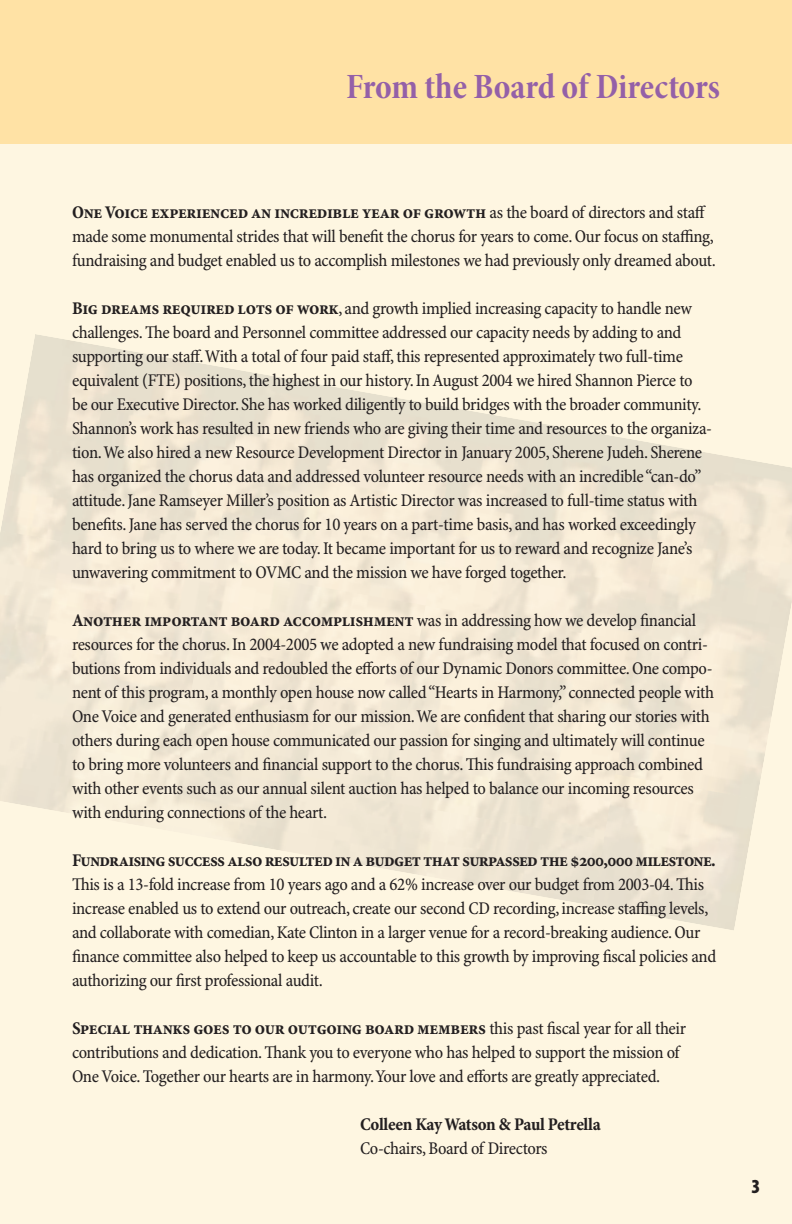
<style>
.page{position:relative;width:792px;height:1224px;background:#fef6e1}
.page>*{position:absolute;margin:0;border:0;box-sizing:border-box;transform-origin:0 0}
.t1{font:36px "Minion Pro Bold Cn Subh";letter-spacing:-.005em;color:#9460a8}
.t2{font:900 condensed 20px "Myriad Pro";color:#231f20}
.t3{font:18px/24px "Minion Pro Cn Capt";letter-spacing:-.025em;color:#231f20}
.t4{font:18px "Minion Pro Bold Cn Capt";letter-spacing:-.025em;color:#231f20}
.s1{font-family:"Minion Pro Cn Capt"}
.s2{font-family:"Minion Pro Bold Cn Capt"}
</style>
<div class="page">
<div style="left:0;top:0;width:792px;height:144px;background:#ffe2a5"></div>
<img style="left:425px;top:409px;width:241px;height:197px">
<img style="left:615px;top:446px;width:177px;height:350px">
<div style="left:178px;top:568px;width:248px;height:159px;background:#f5ead7"></div>
<img style="left:391px;top:606px;width:248px;height:168px">
<img style="left:599px;top:774px;width:158px;height:156px">
<img style="left:0;top:727px;width:604px;height:179px">
<h1 class="t1" style="left:346px;top:65px;width:376px">From the Board of Directors</h1>
<p class="t4" style="left:72px;top:202px;width:636px">ONE VOICE EXPERIENCED AN INCREDIBLE YEAR OF GROWTH <span class="s1">as the board of directors and staff</span></p>
<p class="t3" style="left:72px;top:225px;width:645px">made some monumental strides that will benefit the chorus for years to come. Our focus on staffing, fundraising and budget enabled us to accomplish milestones we had previously only dreamed about.</p>
<p class="t3" style="left:72px;top:297px;width:642px"><span class="s2">BIG DREAMS REQUIRED LOTS OF WORK</span>, and growth implied increasing capacity to handle new challenges. The board and Personnel committee addressed our capacity needs by adding to and supporting our staff. With a total of four paid staff, this represented approximately two full-time equivalent (FTE) positions, the highest in our history. In August 2004 we hired Shannon Pierce to be our Executive Director. She has worked diligently to build bridges with the broader community.<br>Shannon’s work has resulted in new friends who are giving their time and resources to the organiza&shy;tion. We also hired a new Resource Development Director in January 2005, Sherene Judeh. Sherene has organized the chorus data and addressed volunteer resource needs with an incredible “can-do” attitude. Jane Ramseyer Miller’s position as Artistic Director was increased to full-time status with benefits. Jane has served the chorus for 10 years on a part-time basis, and has worked exceedingly hard to bring us to where we are today. It became important for us to reward and recognize Jane’s unwavering commitment to OVMC and the mission we have forged together.</p>
<p class="t3" style="left:72px;top:609px;width:644px"><span class="s2">ANOTHER IMPORTANT BOARD ACCOMPLISHMENT</span> was in addressing how we develop financial resources for the chorus. In 2004-2005 we adopted a new fundraising model that focused on contri&shy;butions from individuals and redoubled the efforts of our Dynamic Donors committee. One compo&shy;nent of this program, a monthly open house now called “Hearts in Harmony,” connected people with One Voice and generated enthusiasm for our mission. We are confident that sharing our stories with others during each open house communicated our passion for singing and ultimately will continue to bring more volunteers and financial support to the chorus. This fundraising approach combined with other events such as our annual silent auction has helped to balance our incoming resources with enduring connections of the heart.</p>
<p class="t4" style="left:72px;top:850px;width:645px">FUNDRAISING SUCCESS ALSO RESULTED IN A BUDGET THAT SURPASSED THE $200,000 MILESTONE.</p>
<p class="t3" style="left:72px;top:873px;width:646px">This is a 13-fold increase from 10 years ago and a 62% increase over our budget from 2003-04. This increase enabled us to extend our outreach, create our second CD recording, increase staffing levels, and collaborate with comedian, Kate Clinton in a larger venue for a record-breaking audience. Our finance committee also helped to keep us accountable to this growth by improving fiscal policies and authorizing our first professional audit.</p>
<p class="t4" style="left:72px;top:1018px;width:616px">SPECIAL THANKS GOES TO OUR OUTGOING BOARD MEMBERS <span class="s1">this past fiscal year for all their</span></p>
<p class="t3" style="left:72px;top:1041px;width:609px">contributions and dedication. Thank you to everyone who has helped to support the mission of<br>One Voice. Together our hearts are in harmony. Your love and efforts are greatly appreciated.</p>
<p class="t4" style="left:360px;top:1114px;width:242px">Colleen Kay Watson &amp; Paul Petrella</p>
<p class="t3" style="left:360px;top:1137px;width:189px">Co-chairs, Board of Directors</p>
<p class="t2" style="left:752px;top:1175px;width:10px">3</p>
</div>
